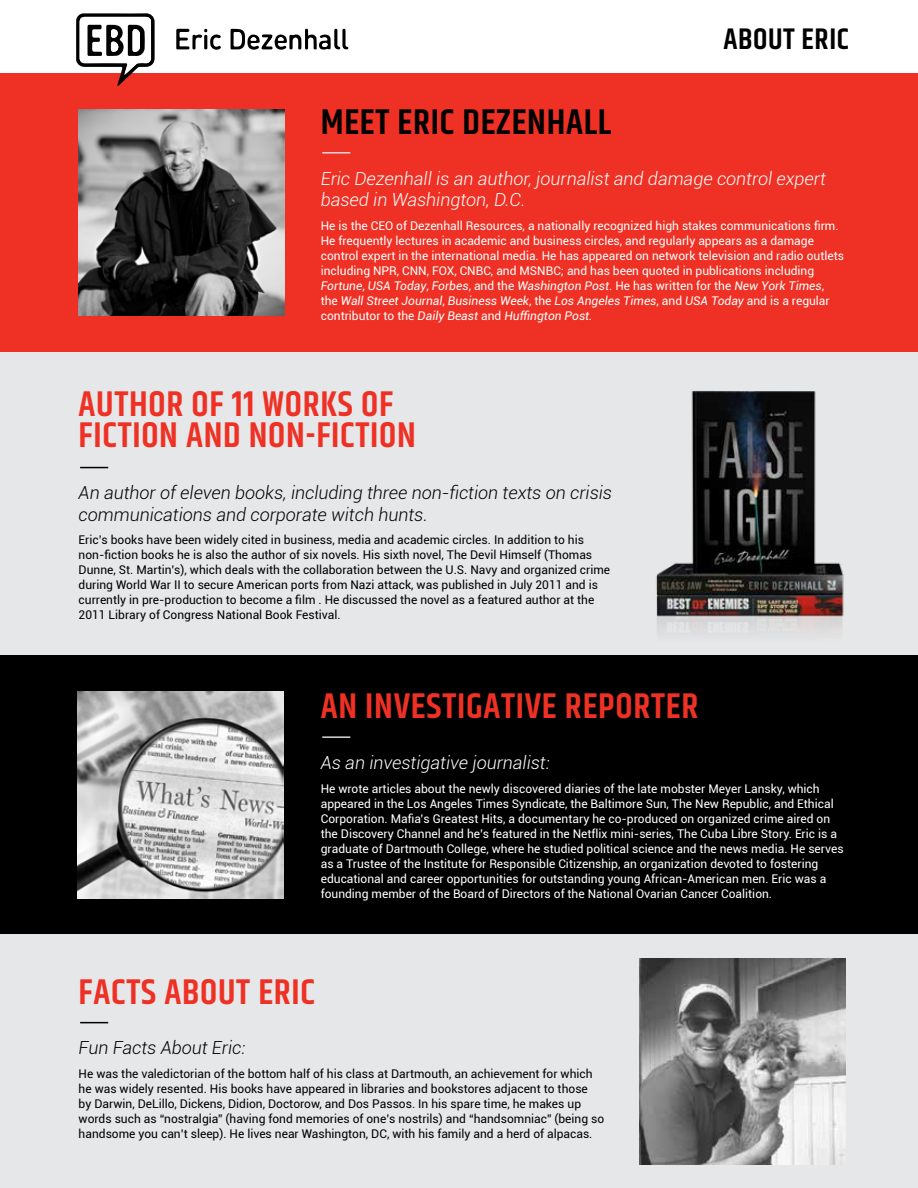
<style>
.page{position:relative;width:918px;height:1188px;background:#fff}
.page>*{position:absolute;margin:0;border:0;box-sizing:border-box;transform-origin:0 0}
.t1{font:600 36px/31.5px "Khand";letter-spacing:.02em;color:#ee3124}
.t2{font:600 36px "Khand";letter-spacing:.02em;color:#000}
.t3{font:600 30px "Khand";letter-spacing:.02em;color:#000}
.t4{font:italic 300 18px/21.6px "Roboto";color:#000}
.t5{font:italic 300 18px/21.6px "Roboto";color:#fff}
.t6{font:12px/15px "Roboto";color:#fff}
.t7{font:12px/15px "Roboto";color:#000}
.s1{font-style:italic}
</style>
<div class="page">
<div style="left:0;top:73px;width:918px;height:279px;background:#ee3124"></div>
<div style="left:0;top:352px;width:918px;height:304px;background:#e6e7e8"></div>
<div style="left:0;top:656px;width:918px;height:278px;background:#000"></div>
<div style="left:0;top:934px;width:918px;height:254px;background:#e6e7e8"></div>
<svg style="left:176px;top:29px;width:45px;height:21px"></svg>
<svg style="left:231px;top:29px;width:118px;height:21px"></svg>
<svg style="left:76px;top:13px;width:79px;height:73px"></svg>
<img style="left:640px;top:958px;width:206px;height:206px">
<img style="left:77px;top:692px;width:206px;height:206px">
<img style="left:79px;top:110px;width:206px;height:206px">
<hr style="left:322px;top:152px;width:28px;height:2px;background:#d9d9d9">
<svg style="left:80px;top:467px;width:28px;height:1px"></svg>
<hr style="left:322px;top:736px;width:28px;height:2px;background:#d9d9d9">
<svg style="left:80px;top:1022px;width:28px;height:1px"></svg>
<img style="left:656px;top:391px;width:188px;height:240px">
<h2 class="t3" style="left:723px;top:19px;width:127px">ABOUT ERIC</h2>
<h1 class="t2" style="left:321px;top:98px;width:292px">MEET ERIC DEZENHALL</h1>
<h3 class="t5" style="left:321px;top:167px;width:507px">Eric Dezenhall is an author, journalist and damage control expert based in Washington, D.C.</h3>
<p class="t6" style="left:321px;top:217px;width:525px">He is the CEO of Dezenhall Resources, a nationally recognized high stakes communications firm.<br>He frequently lectures in academic and business circles, and regularly appears as a damage control expert in the international media. He has appeared on network television and radio outlets including NPR, CNN, FOX, CNBC, and MSNBC; and has been quoted in publications including <span class="s1">Fortune</span>, <span class="s1">USA Today</span>, <span class="s1">Forbes</span>, and the <span class="s1">Washington Post</span>. He has written for the <span class="s1">New York Times</span>, the <span class="s1">Wall Street Journal</span>, <span class="s1">Business Week</span>, the <span class="s1">Los Angeles Times</span>, and <span class="s1">USA Today</span> and is a regular contributor to the <span class="s1">Daily Beast</span> and <span class="s1">Huffington Post.</span></p>
<h1 class="t1" style="left:79px;top:390px;width:339px">AUTHOR OF 11 WORKS OF<br>FICTION AND NON-FICTION</h1>
<h3 class="t4" style="left:79px;top:482px;width:535px">An author of eleven books, including three non-fiction texts on crisis communications and corporate witch hunts.</h3>
<p class="t7" style="left:79px;top:532px;width:533px">Eric’s books have been widely cited in business, media and academic circles. In addition to his non-fiction books he is also the author of six novels. His sixth novel, The Devil Himself (Thomas Dunne, St. Martin’s), which deals with the collaboration between the U.S. Navy and organized crime during World War II to secure American ports from Nazi attack, was published in July 2011 and is currently in pre-production to become a film . He discussed the novel as a featured author at the 2011 Library of Congress National Book Festival.</p>
<h1 class="t1" style="left:321px;top:692px;width:379px">AN INVESTIGATIVE REPORTER</h1>
<h3 class="t5" style="left:321px;top:751px;width:230px">As an investigative journalist:</h3>
<p class="t6" style="left:321px;top:781px;width:524px">He wrote articles about the newly discovered diaries of the late mobster Meyer Lansky, which appeared in the Los Angeles Times Syndicate, the Baltimore Sun, The New Republic, and Ethical Corporation. Mafia’s Greatest Hits, a documentary he co-produced on organized crime aired on the Discovery Channel and he’s featured in the Netflix mini-series, The Cuba Libre Story. Eric is a graduate of Dartmouth College, where he studied political science and the news media. He serves as a Trustee of the Institute for Responsible Citizenship, an organization devoted to fostering educational and career opportunities for outstanding young African-American men. Eric was a founding member of the Board of Directors of the National Ovarian Cancer Coalition.</p>
<h1 class="t1" style="left:79px;top:978px;width:238px">FACTS ABOUT ERIC</h1>
<h3 class="t4" style="left:79px;top:1037px;width:168px">Fun Facts About Eric:</h3>
<p class="t7" style="left:79px;top:1066px;width:527px">He was the valedictorian of the bottom half of his class at Dartmouth, an achievement for which he was widely resented. His books have appeared in libraries and bookstores adjacent to those<br>by Darwin, DeLillo, Dickens, Didion, Doctorow, and Dos Passos. In his spare time, he makes up words such as “nostralgia” (having fond memories of one’s nostrils) and “handsomniac” (being so handsome you can’t sleep). He lives near Washington, DC, with his family and a herd of alpacas.</p>
</div>
